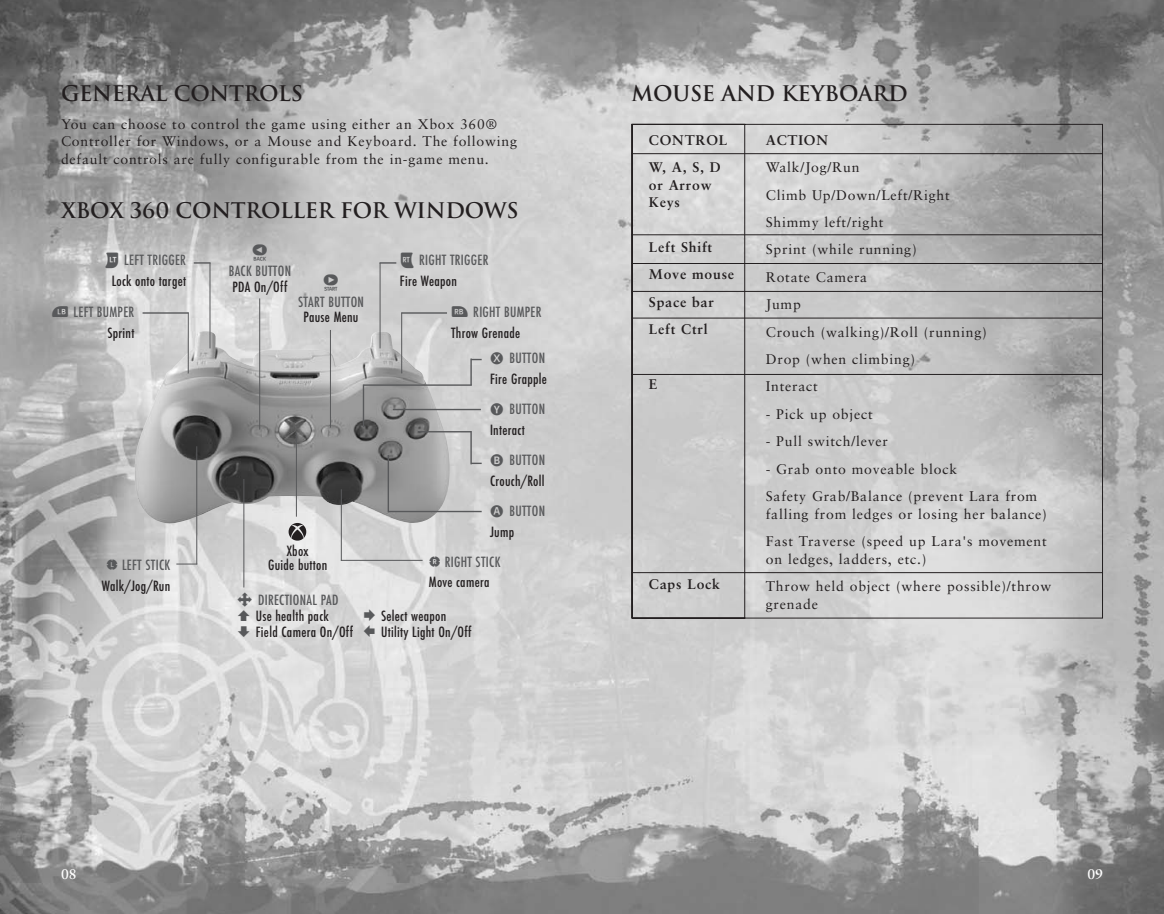
<style>
.page{position:relative;width:1164px;height:914px;background:#fff}
.page>*{position:absolute;margin:0;border:0;box-sizing:border-box;transform-origin:0 0}
.t1{font:700 21px "Trajan";letter-spacing:-.015em;color:#231f20}
.t2{font:14px/27.5px "Sabon";letter-spacing:.055em;color:#231f20}
.t3{font:700 14px/27.5px "Sabon";letter-spacing:.055em;color:#231f20}
.t4{font:700 14px "Sabon";color:#fff}
.t5{font:500 condensed 13.65px/13.7px "Futura";letter-spacing:.02em;color:#231f20;text-align:center}
.t6{font:500 condensed 13.65px "Futura";letter-spacing:.02em;color:#58595b}
.s1{color:#58595b}
</style>
<div class="page">
<img style="left:0;top:0;width:1164px;height:914px">
<svg style="left:631px;top:123px;width:472px;height:496px;background:#c3c3c3"></svg>
<hr style="left:631px;top:153px;width:472px;height:1px;background:#231f20">
<hr style="left:631px;top:572px;width:472px;height:1px;background:#231f20">
<hr style="left:631px;top:234px;width:472px;height:1px;background:#231f20">
<hr style="left:631px;top:263px;width:472px;height:1px;background:#231f20">
<hr style="left:631px;top:291px;width:472px;height:1px;background:#231f20">
<hr style="left:631px;top:318px;width:472px;height:1px;background:#231f20">
<hr style="left:631px;top:374px;width:472px;height:1px;background:#231f20">
<img style="left:134px;top:331px;width:315px;height:193px">
<hr style="left:243px;top:479px;width:1px;height:108px;background:#58595b">
<hr style="left:341px;top:489px;width:1px;height:72px;background:#58595b">
<hr style="left:196px;top:446px;width:1px;height:118px;background:#58595b">
<hr style="left:341px;top:560px;width:82px;height:1px;background:#58595b">
<svg style="left:176px;top:564px;width:21px;height:1px"></svg>
<hr style="left:259px;top:298px;width:1px;height:132px;background:#58595b">
<hr style="left:330px;top:330px;width:1px;height:98px;background:#58595b">
<hr style="left:296px;top:433px;width:1px;height:84px;background:#58595b">
<svg style="left:289px;top:523px;width:17px;height:18px"></svg>
<hr style="left:380px;top:263px;width:1px;height:85px;background:#58595b">
<hr style="left:401px;top:312px;width:46px;height:2px;background:#58595b">
<hr style="left:393px;top:409px;width:88px;height:1px;background:#58595b">
<hr style="left:418px;top:431px;width:53px;height:1px;background:#58595b">
<hr style="left:470px;top:431px;width:2px;height:33px;background:#58595b">
<hr style="left:470px;top:359px;width:2px;height:26px;background:#58595b">
<hr style="left:388px;top:455px;width:1px;height:57px;background:#58595b">
<hr style="left:363px;top:385px;width:1px;height:42px;background:#58595b">
<hr style="left:363px;top:384px;width:109px;height:2px;background:#58595b">
<hr style="left:388px;top:511px;width:94px;height:1px;background:#58595b">
<hr style="left:401px;top:312px;width:1px;height:61px;background:#58595b">
<hr style="left:143px;top:312px;width:45px;height:2px;background:#58595b">
<hr style="left:188px;top:312px;width:1px;height:61px;background:#58595b">
<svg style="left:194px;top:262px;width:17px;height:2px"></svg>
<hr style="left:210px;top:263px;width:1px;height:85px;background:#58595b">
<svg style="left:491px;top:353px;width:12px;height:12px"></svg>
<svg style="left:491px;top:403px;width:12px;height:13px"></svg>
<svg style="left:491px;top:454px;width:12px;height:13px"></svg>
<svg style="left:491px;top:505px;width:12px;height:13px"></svg>
<svg style="left:430px;top:556px;width:10px;height:11px"></svg>
<svg style="left:107px;top:560px;width:10px;height:10px"></svg>
<svg style="left:238px;top:593px;width:14px;height:28px"></svg>
<svg style="left:364px;top:609px;width:11px;height:28px"></svg>
<svg style="left:253px;top:245px;width:14px;height:16px"></svg>
<svg style="left:324px;top:275px;width:14px;height:16px"></svg>
<svg style="left:379px;top:253px;width:35px;height:15px"></svg>
<svg style="left:452px;top:306px;width:16px;height:11px"></svg>
<svg style="left:52px;top:306px;width:16px;height:11px"></svg>
<svg style="left:106px;top:253px;width:12px;height:15px"></svg>
<h1 class="t1" style="left:61px;top:82px;width:243px">GENERAL CONTROLS</h1>
<h1 class="t1" style="left:631px;top:82px;width:278px">MOUSE AND KEYBOARD</h1>
<p class="t2" style="left:61px;top:116px;width:457px;line-height:17.5px">You can choose to control the game using either an Xbox 360®<br>Controller for Windows, or a Mouse and Keyboard. The following default controls are fully configurable from the in-game menu.</p>
<h1 class="t1" style="left:61px;top:199px;width:459px">XBOX 360 CONTROLLER FOR WINDOWS</h1>
<p class="t3" style="left:649px;top:127px;width:80px">CONTROL<br>W, A, S, D</p>
<p class="t3" style="left:649px;top:177px;width:64px;line-height:17.5px">or Arrow<br>Keys</p>
<p class="t3" style="left:649px;top:235px;width:87px">Left Shift<br>Move mouse<br>Space bar<br>Left Ctrl</p>
<p class="t3" style="left:766px;top:127px;width:64px">ACTION</p>
<p class="t2" style="left:766px;top:155px;width:222px">Walk/Jog/Run<br>Climb Up/Down/Left/Right<br>Shimmy left/right<br>Sprint (while running)<br>Rotate Camera<br>Jump<br>Crouch (walking)/Roll (running)<br>Drop (when climbing)<br>Interact</p>
<p class="t2" style="left:766px;top:401px;width:108px">- Pick up object</p>
<p class="t2" style="left:766px;top:429px;width:124px">- Pull switch/lever</p>
<p class="t2" style="left:766px;top:456px;width:273px">- Grab onto moveable block<br>Safety Grab/Balance (prevent Lara from</p>
<p class="t2" style="left:766px;top:501px;width:282px">falling from ledges or losing her balance)<br>Fast Traverse (speed up Lara's movement</p>
<p class="t2" style="left:766px;top:546px;width:287px">on ledges, ladders, etc.)<br>Throw held object (where possible)/throw</p>
<p class="t2" style="left:766px;top:591px;width:54px">grenade</p>
<p class="t6" style="left:419px;top:254px;width:71px">RIGHT TRIGGER</p>
<p class="t5" style="left:400px;top:275px;width:59px">Fire Weapon</p>
<p class="t6" style="left:473px;top:306px;width:70px">RIGHT BUMPER</p>
<p class="t5" style="left:451px;top:327px;width:71px">Throw Grenade</p>
<p class="t6" style="left:124px;top:254px;width:63px">LEFT TRIGGER</p>
<p class="t5" style="left:112px;top:275px;width:76px">Lock onto target</p>
<p class="t6" style="left:229px;top:265px;width:64px">BACK BUTTON</p>
<p class="t5" style="left:232px;top:281px;width:56px">PDA On/Off</p>
<p class="t6" style="left:298px;top:295px;width:67px">START BUTTON</p>
<p class="t5" style="left:303px;top:311px;width:57px">Pause Menu</p>
<p class="t6" style="left:74px;top:306px;width:62px">LEFT BUMPER</p>
<p class="t5" style="left:107px;top:327px;width:28px">Sprint</p>
<p class="t6" style="left:510px;top:352px;width:37px">BUTTON</p>
<p class="t5" style="left:490px;top:373px;width:58px">Fire Grapple</p>
<p class="t6" style="left:510px;top:403px;width:37px">BUTTON</p>
<p class="t5" style="left:490px;top:424px;width:36px">Interact</p>
<p class="t6" style="left:510px;top:454px;width:37px">BUTTON</p>
<p class="t5" style="left:490px;top:475px;width:56px">Crouch/Roll</p>
<p class="t6" style="left:510px;top:505px;width:37px">BUTTON</p>
<p class="t5" style="left:490px;top:526px;width:26px">Jump</p>
<p class="t6" style="left:445px;top:555px;width:57px">RIGHT STICK</p>
<p class="t5" style="left:429px;top:576px;width:62px">Move camera</p>
<p class="t3" style="left:649px;top:372px;width:10px">E</p>
<p class="t5" style="left:268px;top:545px;width:61px">Xbox<br>Guide button</p>
<p class="t6" style="left:122px;top:559px;width:50px">LEFT STICK</p>
<p class="t5" style="left:102px;top:580px;width:70px">Walk/Jog/Run</p>
<p class="t3" style="left:649px;top:571px;width:73px">Caps Lock</p>
<p class="t6" style="left:258px;top:594px;width:82px">DIRECTIONAL PAD</p>
<p class="t5" style="left:256px;top:610px;width:75px">Use health pack</p>
<p class="t5" style="left:381px;top:610px;width:67px">Select weapon</p>
<p class="t5" style="left:237px;top:625px;width:118px"><span class="s1">✓</span> Field Camera On/Off</p>
<p class="t5" style="left:381px;top:625px;width:92px">Utility Light On/Off</p>
<p class="t4" style="left:61px;top:868px;width:17px">08</p>
<p class="t4" style="left:1087px;top:868px;width:17px">09</p>
</div>
